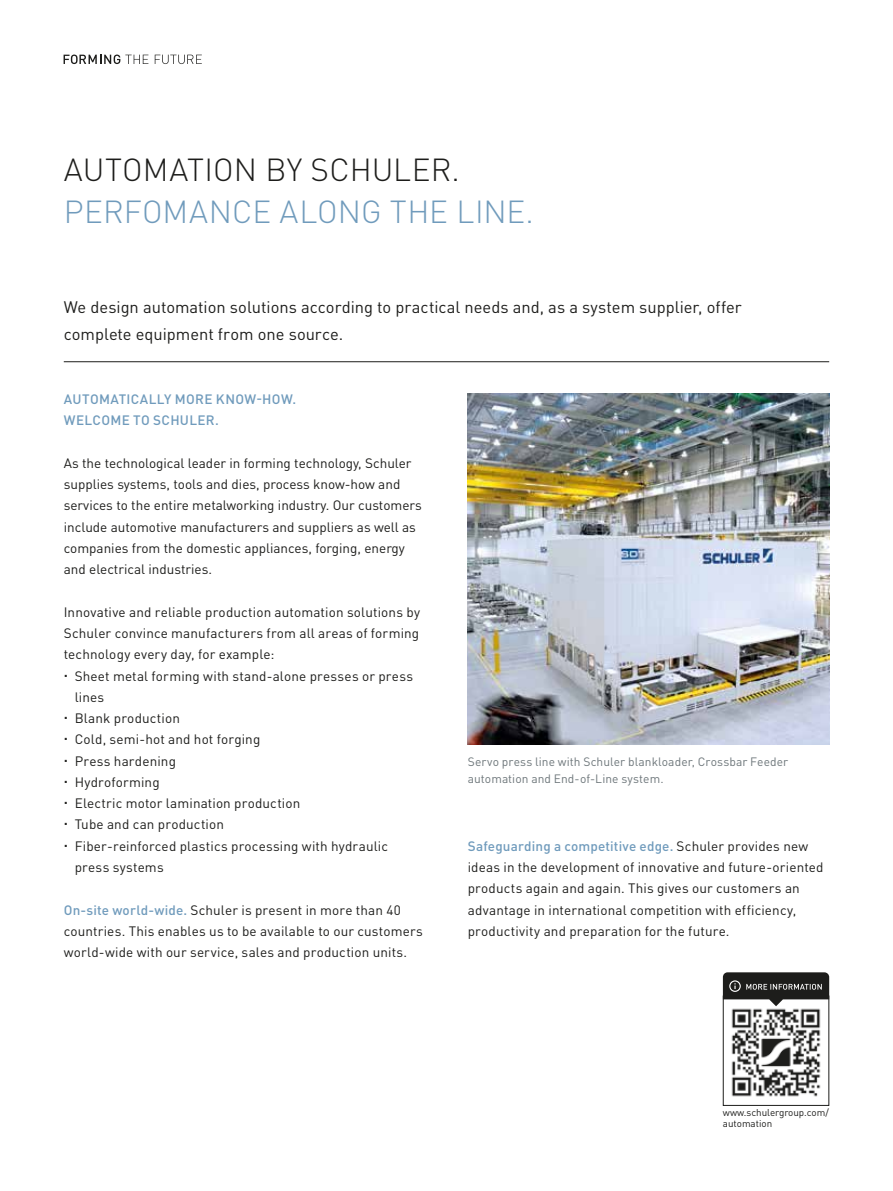
<style>
.page{position:relative;width:893px;height:1191px;background:#fff}
.page>*{position:absolute;margin:0;border:0;box-sizing:border-box;transform-origin:0 0}
.t1{font:300 31.5px "DIN Pro";color:#709bbc}
.t2{font:300 31.5px "DIN Pro";color:#1d1d1b}
.t3{font:16.5px/27px "DIN Pro";color:#1d1d1b}
.t4{font:13.5px/21.3px "DIN Pro";letter-spacing:.01em;color:#1d1d1b}
.t5{font:500 13.5px/21.3px "DIN Pro";letter-spacing:.025em;color:#709bbc}
.t6{font:12px/17.2px "DIN Pro";letter-spacing:.005em;color:#6d767a}
.t7{font:9.75px/10.6px "DIN Pro";color:#1d1d1b}
.s1{font-weight:500;color:#709bbc}
</style>
<div class="page">
<hr style="left:64px;top:361px;width:765px;height:1px;background:#1d1d1b">
<svg style="left:64px;top:55px;width:84px;height:9px"></svg>
<svg style="left:155px;top:55px;width:47px;height:9px"></svg>
<img style="left:468px;top:393px;width:361px;height:351px">
<img style="left:731px;top:1006px;width:90px;height:91px">
<div style="left:723px;top:995px;width:106px;height:110px;border:1px solid #1d1d1b"></div>
<svg style="left:723px;top:972px;width:106px;height:34px"></svg>
<h1 class="t2" style="left:64px;top:145px;width:397px">AUTOMATION BY SCHULER.</h1>
<h1 class="t1" style="left:64px;top:188px;width:471px">PERFOMANCE ALONG THE LINE.</h1>
<p class="t3" style="left:64px;top:292px;width:680px">We design automation solutions according to practical needs and, as a system supplier, offer complete equipment from one source.</p>
<p class="t5" style="left:64px;top:387px;width:234px">AUTOMATICALLY MORE KNOW-HOW.<br>WELCOME TO SCHULER.</p>
<p class="t4" style="left:64px;top:451px;width:359px">As the technological leader in forming technology, Schuler supplies systems, tools and dies, process know-how and services to the entire metalworking industry. Our customers include automotive manufacturers and suppliers as well as companies from the domestic appliances, forging, energy and electrical industries.</p>
<p class="t4" style="left:64px;top:600px;width:358px;text-align:justify">Innovative and reliable production automation solutions by Schuler convince manufacturers from all areas of forming technology every day, for example:</p>
<p class="t4" style="left:75px;top:663px;width:340px">Sheet metal forming with stand-alone presses or press lines<br>Blank production<br>Cold, semi-hot and hot forging<br>Press hardening<br>Hydroforming<br>Electric motor lamination production<br>Tube and can production<br>Fiber-reinforced plastics processing with hydraulic press systems</p>
<p class="t4" style="left:64px;top:897px;width:361px"><span class="s1">On-site world-wide.</span> Schuler is present in more than 40 countries. This enables us to be available to our customers world-wide with our service, sales and production units.</p>
<p class="t6" style="left:468px;top:751px;width:322px">Servo press line with Schuler blankloader, Crossbar Feeder automation and End-of-Line system.</p>
<p class="t4" style="left:468px;top:834px;width:357px"><span class="s1">Safeguarding a competitive edge.</span> Schuler provides new ideas in the development of innovative and future-oriented products again and again. This gives our customers an advantage in international competition with efficiency, productivity and preparation for the future.</p>
<p class="t7" style="left:723px;top:1106px;width:108px">www.schulergroup.com/ automation</p>
</div>
